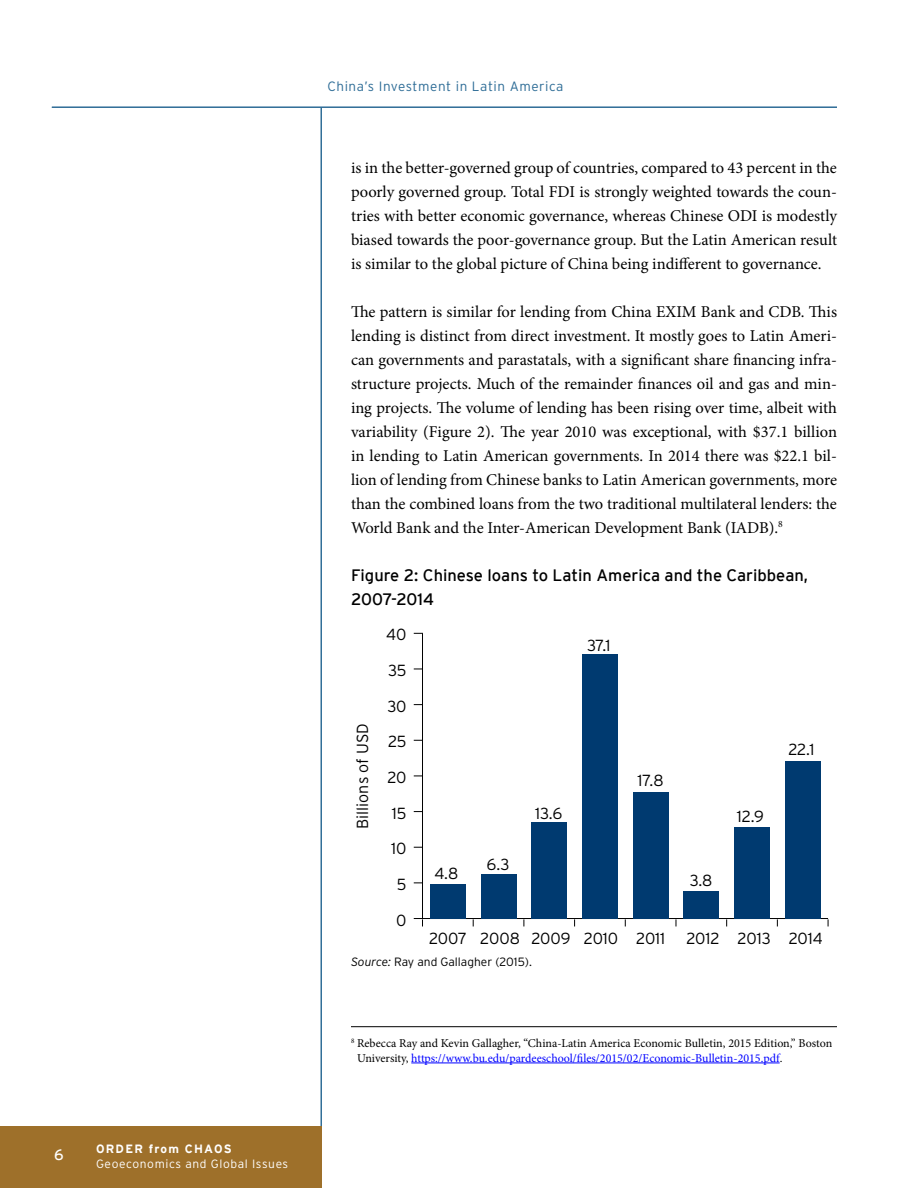
<style>
.page{position:relative;width:918px;height:1188px;background:#fff}
.page>*{position:absolute;margin:0;border:0;box-sizing:border-box;transform-origin:0 0}
.running_text{font:16.5px/24px "Minion Pro";letter-spacing:-.005em;color:#000;text-align:justify}
.Figure_title{font:16.5px/24px "Interstate";color:#000}
.t1{font:300 16.05px "Interstate";color:#000}
.t2{font:15px "Interstate";color:#fff}
.t3{font:300 13.5px "Interstate";letter-spacing:.04em;color:#2d6c96}
.first_footnote{font:12px/14.4px "Minion Pro";color:#000}
.footnote{font:300 12px "Interstate";color:#000}
.t4{font:700 12px "Interstate";letter-spacing:.1em;color:#fff}
.t5{font:300 12px "Interstate";letter-spacing:.05em;color:#fff}
.t6{font:300 12px "Interstate";letter-spacing:.1em;color:#fff}
.s1{font-style:italic}
.s2{color:#00f}
</style>
<div class="page">
<hr style="left:321px;top:107px;width:1px;height:1081px;background:#2d6c96">
<hr style="left:52px;top:107px;width:785px;height:1px;background:#2d6c96">
<div style="left:0;top:1126px;width:322px;height:62px;background:#9e702a"></div>
<hr style="left:423px;top:918px;width:405px;height:1px;background:#000">
<hr style="left:422px;top:633px;width:1px;height:286px;background:#000">
<svg style="left:414px;top:918px;width:9px;height:8px"></svg>
<div style="left:430px;top:884px;width:36px;height:35px;background:#003a70"></div>
<div style="left:481px;top:874px;width:35px;height:45px;background:#003a70"></div>
<div style="left:532px;top:822px;width:35px;height:97px;background:#003a70"></div>
<div style="left:582px;top:654px;width:36px;height:265px;background:#003a70"></div>
<div style="left:633px;top:792px;width:35px;height:127px;background:#003a70"></div>
<div style="left:684px;top:891px;width:35px;height:28px;background:#003a70"></div>
<div style="left:734px;top:827px;width:36px;height:92px;background:#003a70"></div>
<div style="left:785px;top:761px;width:35px;height:158px;background:#003a70"></div>
<hr style="left:351px;top:1026px;width:486px;height:1px;background:#000">
<hr style="left:411px;top:1063px;width:369px;height:1px;background:#00f">
<p class="t2" style="left:54px;top:1148px;width:11px">66</p>
<p class="t4" style="left:96px;top:1142px;width:137px">ORDER from CHAOS</p>
<p class="t5" style="left:96px;top:1157px;width:194px">Geoeconomics and Global Issues</p>
<p class="t4" style="left:161px;top:1145px;width:137px">ORDER from CHAOS</p>
<p class="t6" style="left:170px;top:1159px;width:128px">Asia Working Group</p>
<p class="t3" style="left:327px;top:79px;width:238px">China’s Investment in Latin America</p>
<p class="running_text" style="left:351px;top:155px;width:488px">is in the better-governed group of countries, compared to 43 percent in the poorly governed group. Total FDI is strongly weighted towards the coun&shy;tries with better economic governance, whereas Chinese ODI is modestly biased towards the poor-governance group. But the Latin American result is similar to the global picture of China being indifferent to governance.</p>
<p class="running_text" style="left:351px;top:299px;width:488px">The pattern is similar for lending from China EXIM Bank and CDB. This lending is distinct from direct investment. It mostly goes to Latin Ameri&shy;can governments and parastatals, with a significant share financing infra&shy;structure projects. Much of the remainder finances oil and gas and min&shy;ing projects. The volume of lending has been rising over time, albeit with variability (Figure 2). The year 2010 was exceptional, with $37.1 billion in lending to Latin American governments. In 2014 there was $22.1 bil&shy;lion of lending from Chinese banks to Latin American governments, more than the combined loans from the two traditional multilateral lenders: the World Bank and the Inter-American Development Bank (IADB).<sup>8</sup></p>
<p class="Figure_title" style="left:351px;top:563px;width:459px">Figure 2: Chinese loans to Latin America and the Caribbean,<br>2007-2014</p>
<p class="t1" style="left:354px;top:829px;width:107px;rotate:-90deg">Billions of USD</p>
<p class="t1" style="left:386px;top:626px;width:22px">40</p>
<p class="t1" style="left:388px;top:661px;width:20px">35</p>
<p class="t1" style="left:387px;top:697px;width:21px">30</p>
<p class="t1" style="left:388px;top:733px;width:20px">25</p>
<p class="t1" style="left:387px;top:768px;width:21px">20</p>
<p class="t1" style="left:392px;top:804px;width:16px">15</p>
<p class="t1" style="left:391px;top:840px;width:17px">10</p>
<p class="t1" style="left:397px;top:875px;width:11px">5</p>
<p class="t1" style="left:396px;top:911px;width:12px">0</p>
<p class="t1" style="left:587px;top:636px;width:25px">37.1</p>
<p class="t1" style="left:434px;top:865px;width:25px">4.8</p>
<p class="t1" style="left:487px;top:855px;width:24px">6.3</p>
<p class="t1" style="left:535px;top:804px;width:29px">13.6</p>
<p class="t1" style="left:638px;top:772px;width:27px">17.8</p>
<p class="t1" style="left:690px;top:871px;width:24px">3.8</p>
<p class="t1" style="left:737px;top:807px;width:29px">12.9</p>
<p class="t1" style="left:788px;top:740px;width:28px">22.1</p>
<p class="t1" style="left:429px;top:930px;width:238px">2007 2008 2009 2010 2011</p>
<p class="t1" style="left:686px;top:930px;width:138px">2012 2013 2014</p>
<p class="footnote" style="left:351px;top:955px;width:182px"><span class="s1">Source:</span> Ray and Gallagher (2015).</p>
<p class="first_footnote" style="left:357px;top:1036px;width:477px;text-indent:-6px"><sup>8</sup> Rebecca Ray and Kevin Gallagher, “China-Latin America Economic Bulletin, 2015 Edition,” Boston<br>University, <span class="s2">https://www.bu.edu/pardeeschool/files/2015/02/Economic-Bulletin-2015.pdf</span>.</p>
</div>
